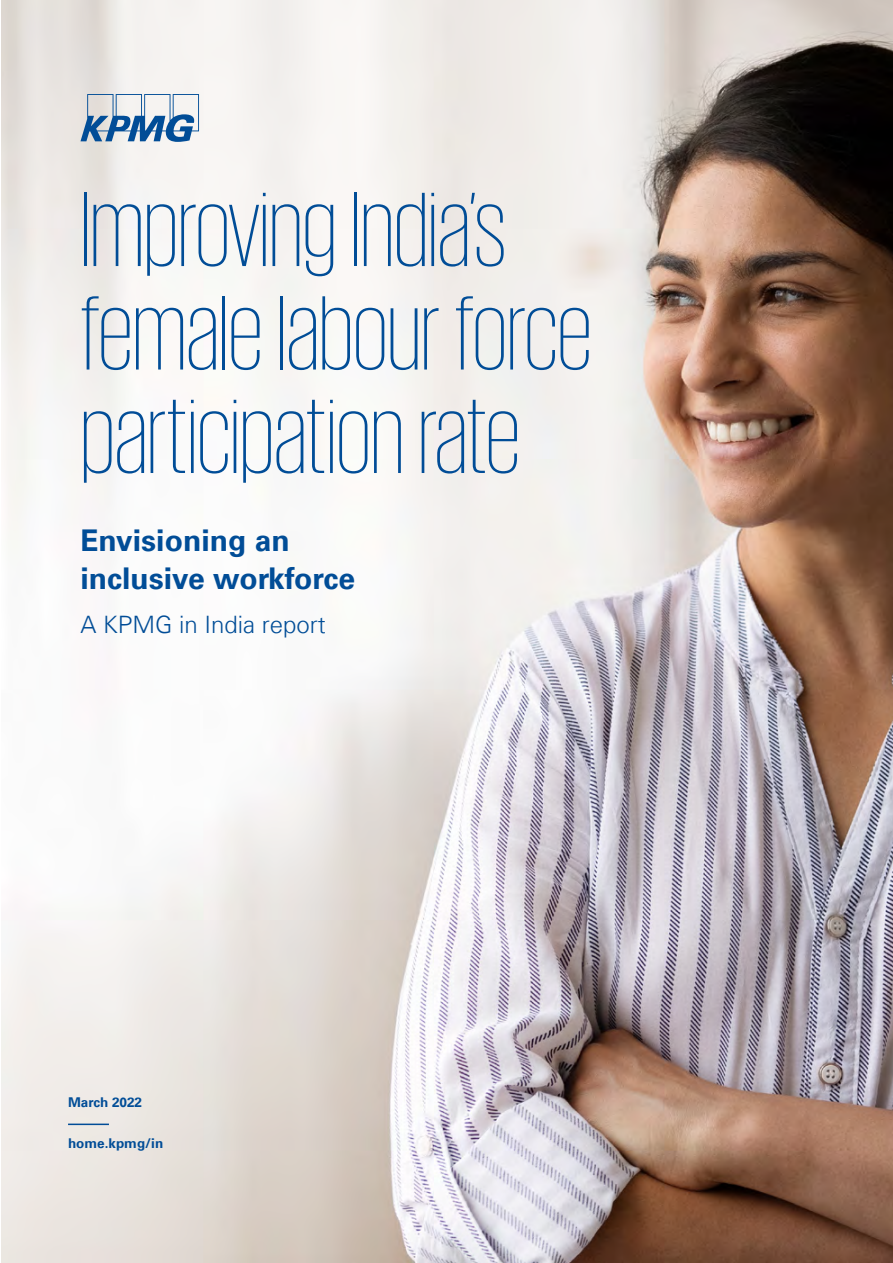
<style>
.page{position:relative;width:893px;height:1263px;background:#fff}
.page>*{position:absolute;margin:0;border:0;box-sizing:border-box;transform-origin:0 0}
.t1{font:200 108px/103.5px "KPMG";color:#014d97}
.t2{font:700 30px/37.5px "Universfor KPMG";color:#014d97}
.t3{font:300 24px "Universfor KPMG";color:#014d97}
.t4{font:700 13.5px "Universfor KPMG";color:#014d97}
</style>
<div class="page">
<img style="left:1px;top:0;width:892px;height:1263px">
<hr style="left:68px;top:1123px;width:41px;height:2px;background:#014d97">
<svg style="left:80px;top:94px;width:119px;height:48px"></svg>
<p class="t1" style="left:80px;top:176px;width:513px">Improving India’s female labour force participation rate</p>
<p class="t2" style="left:80px;top:522px;width:276px">Envisioning an inclusive workforce</p>
<p class="t3" style="left:80px;top:610px;width:247px">A KPMG in India report</p>
<p class="t4" style="left:68px;top:1094px;width:76px">March 2022</p>
<p class="t4" style="left:68px;top:1135px;width:97px">home.kpmg/in</p>
</div>
